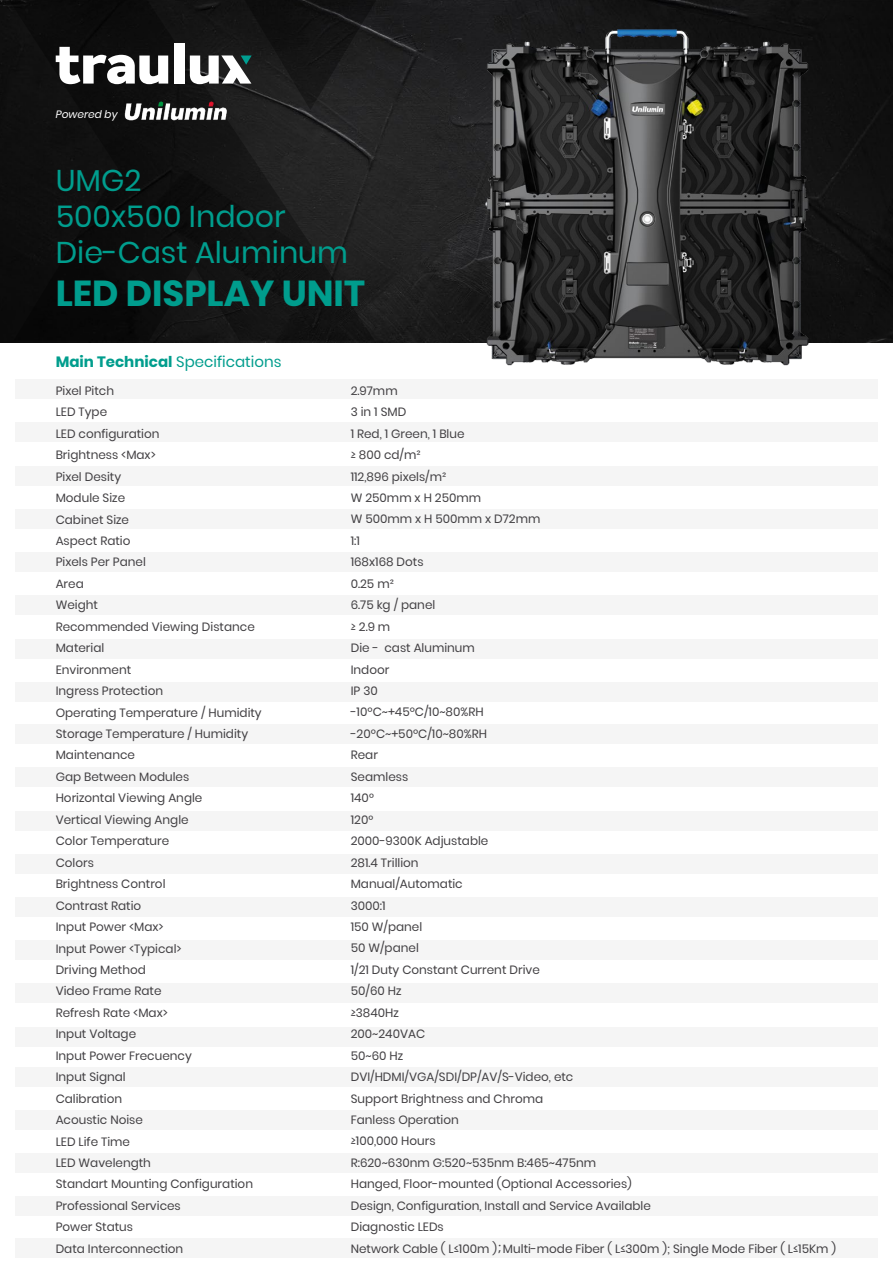
<style>
.page{position:relative;width:893px;height:1263px;background:#fff}
.page>*{position:absolute;margin:0;border:0;box-sizing:border-box;transform-origin:0 0}
.t1{font:700 36px "Poppins";color:#009d8d}
.t2{font:30px/36px "Poppins";color:#009d8d}
.t3{font:15px "Poppins";color:#009d8d}
.t4{font:12px/21.5px "Poppins";color:#424043}
.t5{font:italic 10.65px "Poppins";color:#fff}
.s1{font-weight:700}
.s2{font-family:"Koz Go Pr 6 N"}
</style>
<div class="page">
<img style="left:0;top:0;width:893px;height:343px">
<svg style="left:7px;top:0;width:368px;height:340px;background:#131313"></svg>
<svg style="left:56px;top:47px;width:112px;height:37px"></svg>
<div style="left:174px;top:44px;width:10px;height:40px;background:#fff"></div>
<svg style="left:190px;top:0;width:188px;height:110px;background:#252626"></svg>
<img style="left:119px;top:99px;width:115px;height:25px">
<img style="left:475px;top:20px;width:344px;height:346px">
<div style="left:15px;top:380px;width:863px;height:19px;background:#f5f5f5"></div>
<div style="left:15px;top:423px;width:863px;height:19px;background:#f5f5f5"></div>
<div style="left:15px;top:466px;width:863px;height:19px;background:#f5f5f5"></div>
<div style="left:15px;top:509px;width:863px;height:20px;background:#f5f5f5"></div>
<div style="left:15px;top:553px;width:863px;height:19px;background:#f5f5f5"></div>
<div style="left:15px;top:596px;width:863px;height:19px;background:#f5f5f5"></div>
<div style="left:15px;top:639px;width:863px;height:19px;background:#f5f5f5"></div>
<div style="left:15px;top:682px;width:863px;height:19px;background:#f5f5f5"></div>
<div style="left:15px;top:724px;width:863px;height:19px;background:#f5f5f5"></div>
<div style="left:15px;top:767px;width:863px;height:19px;background:#f5f5f5"></div>
<div style="left:15px;top:811px;width:863px;height:19px;background:#f5f5f5"></div>
<div style="left:15px;top:854px;width:863px;height:19px;background:#f5f5f5"></div>
<div style="left:15px;top:897px;width:863px;height:19px;background:#f5f5f5"></div>
<div style="left:15px;top:940px;width:863px;height:19px;background:#f5f5f5"></div>
<div style="left:15px;top:984px;width:863px;height:19px;background:#f5f5f5"></div>
<div style="left:15px;top:1027px;width:863px;height:19px;background:#f5f5f5"></div>
<div style="left:15px;top:1067px;width:863px;height:19px;background:#f5f5f5"></div>
<div style="left:15px;top:1110px;width:863px;height:19px;background:#f5f5f5"></div>
<div style="left:15px;top:1153px;width:863px;height:19px;background:#f5f5f5"></div>
<div style="left:15px;top:1196px;width:863px;height:19px;background:#f5f5f5"></div>
<div style="left:15px;top:1239px;width:863px;height:19px;background:#f5f5f5"></div>
<p class="t5" style="left:56px;top:108px;width:63px">Powered by</p>
<h2 class="t2" style="left:56px;top:163px;width:294px">UMG2<br>500x500 Indoor<br>Die-Cast Aluminum</h2>
<h1 class="t1" style="left:56px;top:273px;width:311px">LED DISPLAY UNIT</h1>
<p class="t3" style="left:56px;top:353px;width:227px"><span class="s1">Main Technical</span> Specifications</p>
<p class="t4" style="left:56px;top:380px;width:208px">Pixel Pitch<br>LED Type<br>LED configuration<br>Brightness &lt;Max&gt;<br>Pixel Desity<br>Module Size<br>Cabinet Size<br>Aspect Ratio<br>Pixels Per Panel<br>Area<br>Weight<br>Recommended Viewing Distance<br>Material<br>Environment<br>Ingress Protection<br>Operating Temperature / Humidity<br>Storage Temperature / Humidity<br>Maintenance<br>Gap Between Modules<br>Horizontal Viewing Angle<br>Vertical Viewing Angle<br>Color Temperature<br>Colors<br>Brightness Control<br>Contrast Ratio<br>Input Power &lt;Max&gt;<br>Input Power &lt;Typical&gt;<br>Driving Method<br>Video Frame Rate<br>Refresh Rate &lt;Max&gt;<br>Input Voltage<br>Input Power Frecuency<br>Input Signal<br>Calibration<br>Acoustic Noise<br>LED Life Time<br>LED Wavelength<br>Standart Mounting Configuration<br>Professional Services<br>Power Status<br>Data Interconnection</p>
<p class="t4" style="left:351px;top:380px;width:487px">2.97mm<br>3 in 1 SMD<br>1 Red, 1 Green, 1 Blue<br>≥ 800 cd/m²<br>112,896 pixels/m²<br>W 250mm x H 250mm<br>W 500mm x H 500mm x D72mm<br>1:1<br>168x168 Dots<br>0.25 m²<br>6.75 kg / panel<br>≥ 2.9 m<br>Die - cast Aluminum<br>Indoor<br>IP 30<br>-10ºC~+45ºC/10~80%RH<br>-20ºC~+50ºC/10~80%RH<br>Rear<br>Seamless<br>140°<br>120°<br>2000-9300K Adjustable<br>281.4 Trillion<br>Manual/Automatic<br>3000:1<br>150 W/panel<br>50 W/panel<br>1/21 Duty Constant Current Drive<br>50/60 Hz<br>≥3840Hz<br>200~240VAC<br>50~60 Hz<br>DVI/HDMI/VGA/SDI/DP/AV/S-Video, etc<br>Support Brightness and Chroma<br>Fanless Operation<br>≥100,000 Hours<br>R:620~630nm G:520~535nm B:465~475nm<br>Hanged, Floor-mounted (Optional Accessories)<br>Design, Configuration, Install and Service Available<br>Diagnostic LEDs<br>Network Cable ( L≤100m )<span class="s2">；</span>Multi-mode Fiber ( L≤300m ); Single Mode Fiber ( L≤15Km )</p>
</div>
